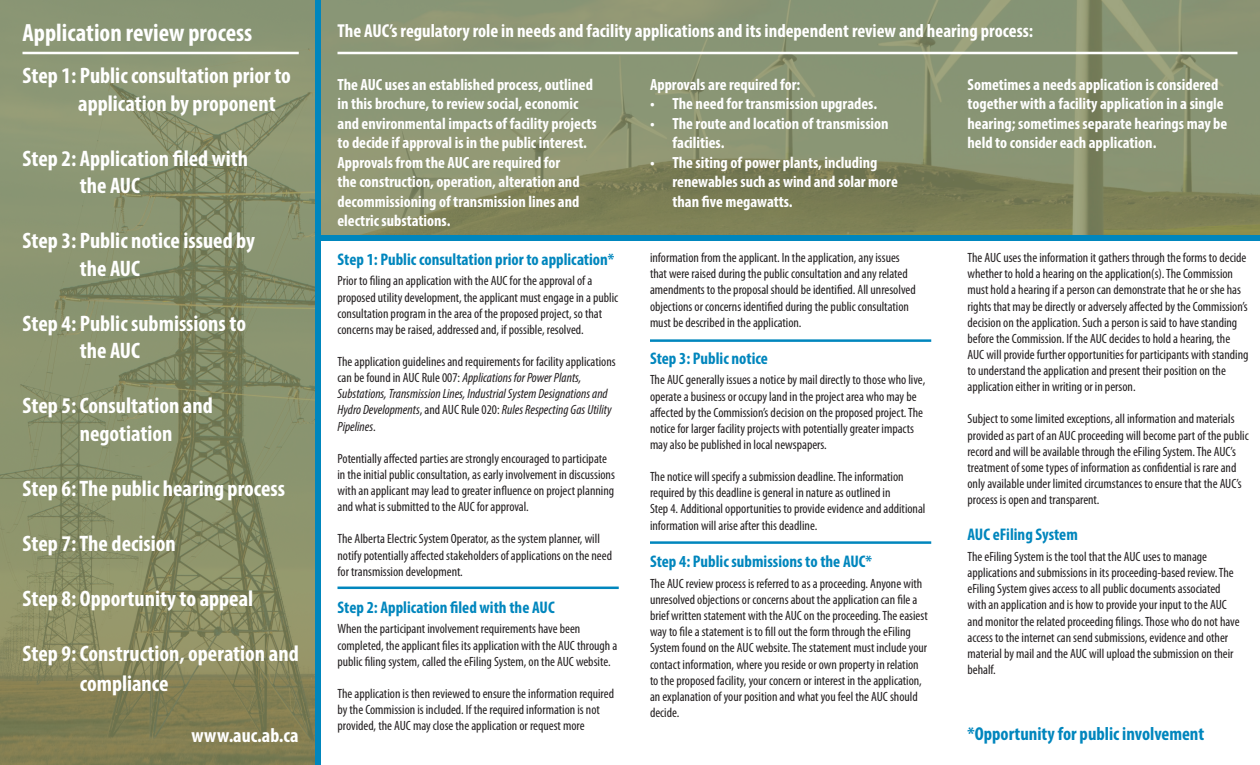
<style>
.page{position:relative;width:1260px;height:765px;background:#fff}
.page>*{position:absolute;margin:0;border:0;box-sizing:border-box;transform-origin:0 0}
.t1{font:700 condensed 25px "Myriad Pro";color:#fff}
.t2{font:700 condensed 22.5px/27.5px "Myriad Pro";color:#fff}
.t3{font:700 condensed 20px "Myriad Pro";letter-spacing:.005em;color:#fff}
.t4{font:700 condensed 18.75px "Myriad Pro";color:#fff}
.Bodytext{font:700 condensed 18.75px "Myriad Pro";color:#0086bd}
.Title_Style{font:700 condensed 16.88px "Myriad Pro";color:#0086bd}
.t5{font:700 condensed 16.25px/19.5px "Myriad Pro";color:#fff}
.Bodytext-2{font:condensed 13.5px/16.1px "Myriad Pro";color:#231f20}
.Bodytext-3{font:italic condensed 13.5px/16.1px "Myriad Pro";color:#231f20}
.s1{font-style:normal}
</style>
<div class="page">
<svg style="left:321px;top:0;width:939px;height:236px;background:#87906d"></svg>
<svg style="left:0;top:0;width:316px;height:765px;background:#888e68"></svg>
<hr style="left:22px;top:52px;width:277px;height:2px;background:#fff">
<div style="left:316px;top:0;width:5px;height:765px;background:#0086bd"></div>
<div style="left:320px;top:236px;width:940px;height:5px;background:#0086bd"></div>
<hr style="left:338px;top:587px;width:281px;height:2px;background:#0086bd">
<hr style="left:650px;top:339px;width:281px;height:3px;background:#0086bd">
<hr style="left:650px;top:541px;width:281px;height:3px;background:#0086bd">
<hr style="left:338px;top:52px;width:900px;height:2px;background:#fff">
<p class="t1" style="left:22px;top:17px;width:231px">Application review process</p>
<p class="t4" style="left:338px;top:19px;width:697px">The AUC’s regulatory role in needs and facility applications and its independent review and hearing process:</p>
<p class="t2" style="left:78px;top:61px;width:214px;text-indent:-56px">Step 1: Public consultation prior to application by proponent</p>
<p class="t2" style="left:22px;top:144px;width:227px">Step 2: Application filed with</p>
<p class="t2" style="left:80px;top:171px;width:62px">the AUC</p>
<p class="t2" style="left:22px;top:226px;width:234px">Step 3: Public notice issued by</p>
<p class="t2" style="left:80px;top:254px;width:62px">the AUC</p>
<p class="t2" style="left:22px;top:309px;width:225px">Step 4: Public submissions to</p>
<p class="t2" style="left:80px;top:336px;width:62px">the AUC</p>
<p class="t2" style="left:22px;top:391px;width:192px">Step 5: Consultation and</p>
<p class="t2" style="left:80px;top:419px;width:94px">negotiation</p>
<p class="t2" style="left:22px;top:474px;width:264px">Step 6: The public hearing process</p>
<p class="t2" style="left:22px;top:529px;width:155px">Step 7: The decision</p>
<p class="t2" style="left:22px;top:584px;width:232px">Step 8: Opportunity to appeal</p>
<p class="t2" style="left:22px;top:639px;width:278px">Step 9: Construction, operation and</p>
<p class="t2" style="left:80px;top:669px;width:90px">compliance</p>
<p class="t5" style="left:338px;top:74px;width:261px">The AUC uses an established process, outlined in this brochure, to review social, economic and environmental impacts of facility projects to decide if approval is in the public interest.<br>Approvals from the AUC are required for<br>the construction, operation, alteration and decommissioning of transmission lines and electric substations.</p>
<p class="t5" style="left:650px;top:74px;width:152px">Approvals are required for:</p>
<p class="t5" style="left:968px;top:74px;width:261px">Sometimes a needs application is considered together with a facility application in a single hearing; sometimes separate hearings may be held to consider each application.</p>
<p class="t5" style="left:650px;top:94px;width:229px">• The need for transmission upgrades.</p>
<p class="t5" style="left:672px;top:113px;width:218px;text-indent:-22px">• The route and location of transmission facilities.</p>
<p class="t5" style="left:672px;top:152px;width:227px;text-indent:-22px">• The siting of power plants, including renewables such as wind and solar more than five megawatts.</p>
<p class="Bodytext-2" style="left:650px;top:250px;width:251px">information from the applicant. In the application, any issues</p>
<p class="Bodytext-2" style="left:650px;top:266px;width:259px">that were raised during the public consultation and any related</p>
<p class="Bodytext-2" style="left:650px;top:282px;width:267px">amendments to the proposal should be identified. All unresolved objections or concerns identified during the public consultation must be described in the application.</p>
<p class="Title_Style" style="left:650px;top:348px;width:120px">Step 3: Public notice</p>
<p class="Bodytext-2" style="left:650px;top:372px;width:277px">The AUC generally issues a notice by mail directly to those who live, operate a business or occupy land in the project area who may be affected by the Commission’s decision on the proposed project. The notice for larger facility projects with potentially greater impacts may also be published in local newspapers.</p>
<p class="Bodytext-2" style="left:650px;top:469px;width:277px">The notice will specify a submission deadline. The information required by this deadline is general in nature as outlined in<br>Step 4. Additional opportunities to provide evidence and additional information will arise after this deadline.</p>
<p class="Title_Style" style="left:650px;top:551px;width:224px">Step 4: Public submissions to the AUC*</p>
<p class="Bodytext-2" style="left:650px;top:576px;width:279px">The AUC review process is referred to as a proceeding. Anyone with unresolved objections or concerns about the application can file a brief written statement with the AUC on the proceeding. The easiest way to file a statement is to fill out the form through the eFiling System found on the AUC website. The statement must include your contact information, where you reside or own property in relation to the proposed facility, your concern or interest in the application, an explanation of your position and what you feel the AUC should decide.</p>
<p class="Bodytext-2" style="left:968px;top:250px;width:282px">The AUC uses the information it gathers through the forms to decide whether to hold a hearing on the application(s). The Commission must hold a hearing if a person can demonstrate that he or she has rights that may be directly or adversely affected by the Commission’s decision on the application. Such a person is said to have standing before the Commission. If the AUC decides to hold a hearing, the AUC will provide further opportunities for participants with standing to understand the application and present their position on the application either in writing or in person.</p>
<p class="Bodytext-2" style="left:968px;top:411px;width:283px">Subject to some limited exceptions, all information and materials provided as part of an AUC proceeding will become part of the public record and will be available through the eFiling System. The AUC’s treatment of some types of information as confidential is rare and only available under limited circumstances to ensure that the AUC’s process is open and transparent.</p>
<p class="Title_Style" style="left:968px;top:524px;width:112px">AUC eFiling System</p>
<p class="Bodytext-2" style="left:968px;top:549px;width:274px">The eFiling System is the tool that the AUC uses to manage applications and submissions in its proceeding-based review. The eFiling System gives access to all public documents associated with an application and is how to provide your input to the AUC and monitor the related proceeding filings. Those who do not have access to the internet can send submissions, evidence and other material by mail and the AUC will upload the submission on their behalf.</p>
<p class="Title_Style" style="left:338px;top:249px;width:278px">Step 1: Public consultation prior to application*</p>
<p class="Bodytext-2" style="left:338px;top:273px;width:282px">Prior to filing an application with the AUC for the approval of a proposed utility development, the applicant must engage in a public consultation program in the area of the proposed project, so that concerns may be raised, addressed and, if possible, resolved.</p>
<p class="Bodytext-3" style="left:338px;top:353px;width:280px"><span class="s1">The application guidelines and requirements for facility applications can be found in AUC Rule 007:</span> Applications for Power Plants, Substations, Transmission Lines, Industrial System Designations and Hydro Developments<span class="s1">, and AUC Rule 020:</span> Rules Respecting Gas Utility Pipelines<span class="s1">.</span></p>
<p class="Bodytext-2" style="left:338px;top:451px;width:279px">Potentially affected parties are strongly encouraged to participate in the initial public consultation, as early involvement in discussions with an applicant may lead to greater influence on project planning and what is submitted to the AUC for approval.</p>
<p class="Bodytext-2" style="left:338px;top:531px;width:276px">The Alberta Electric System Operator, as the system planner, will notify potentially affected stakeholders of applications on the need for transmission development.</p>
<p class="Title_Style" style="left:338px;top:597px;width:219px">Step 2: Application filed with the AUC</p>
<p class="Bodytext-2" style="left:338px;top:621px;width:281px">When the participant involvement requirements have been completed, the applicant files its application with the AUC through a public filing system, called the eFiling System, on the AUC website.</p>
<p class="Bodytext-2" style="left:338px;top:686px;width:278px">The application is then reviewed to ensure the information required by the Commission is included. If the required information is not provided, the AUC may close the application or request more</p>
<p class="t3" style="left:191px;top:722px;width:109px">www.auc.ab.ca</p>
<p class="Bodytext" style="left:968px;top:722px;width:238px">*Opportunity for public involvement</p>
</div>
